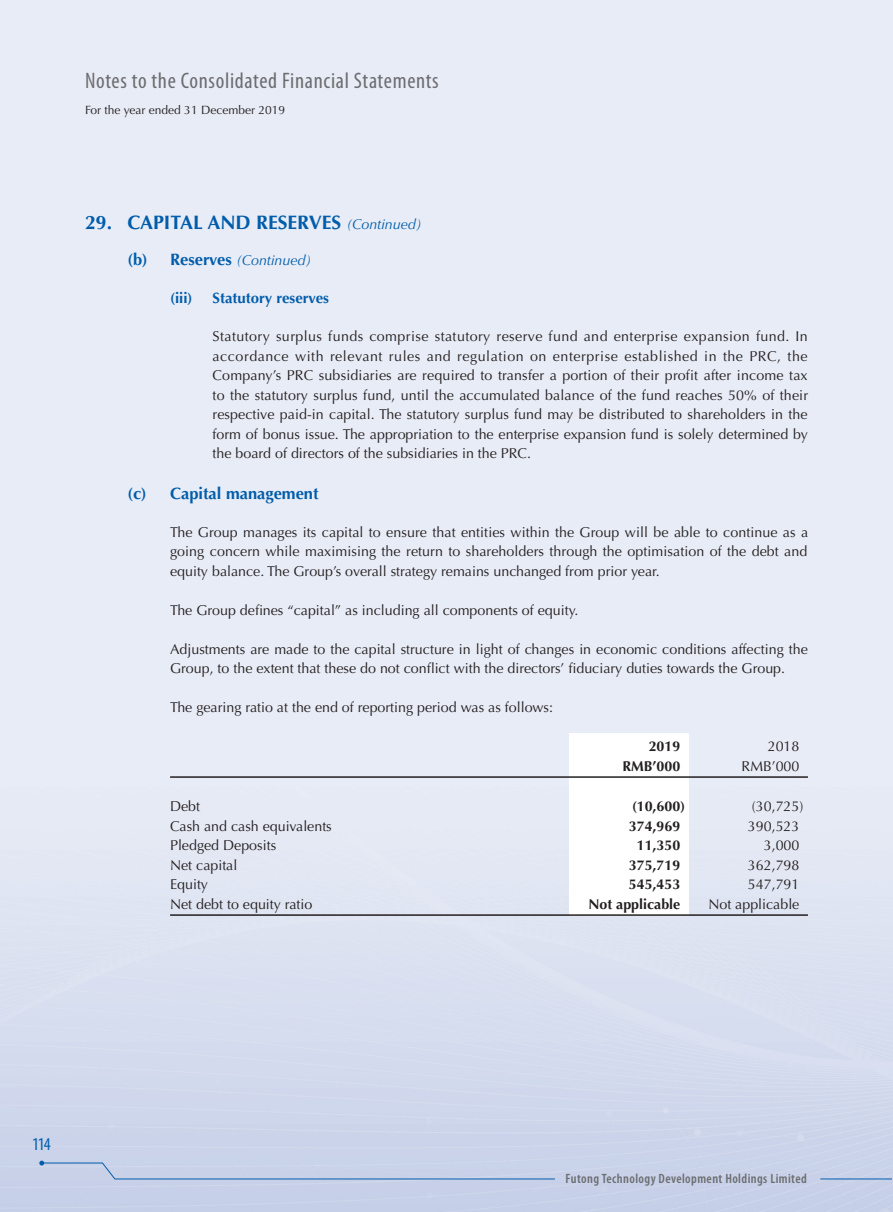
<style>
.page{position:relative;width:893px;height:1212px;background:#fff}
.page>*{position:absolute;margin:0;border:0;box-sizing:border-box;transform-origin:0 0}
.t1{font:condensed 22.5px "Myriad Pro";letter-spacing:.03em;color:#6c6d70}
.t2{font:700 19.5px "Optima LT Std";color:#015dab}
.t3{font:condensed 18px "Myriad Pro";color:#015dab}
.t4{font:700 16.5px "Optima LT Std";color:#015dab}
.t5{font:700 15px "Optima LT Std";color:#015dab}
.t6{font:14.25px/19.5px "Optima LT Std";color:#231f20;text-align:justify}
.t7{font:700 14.25px "Optima LT Std";color:#231f20}
.t8{font:600 condensed 13.5px "Myriad Pro";letter-spacing:.03em;color:#6c6d70}
.t9{font:12px "Optima LT Std";color:#231f20}
.s1{font-weight:400;font-style:italic;font-size:14.25px}
</style>
<div class="page">
<img style="left:0;top:0;width:893px;height:1212px">
<svg style="left:39px;top:1160px;width:517px;height:20px;background:#becbe5"></svg>
<hr style="left:820px;top:1178px;width:72px;height:1px;background:#015dab">
<div style="left:570px;top:733px;width:119px;height:182px;background:#fff"></div>
<hr style="left:170px;top:776px;width:638px;height:2px;background:#231f20">
<hr style="left:170px;top:914px;width:638px;height:2px;background:#231f20">
<h1 class="t1" style="left:85px;top:67px;width:355px">Notes to the Consolidated Financial Statements</h1>
<p class="t9" style="left:85px;top:103px;width:201px">For the year ended 31 December 2019</p>
<h2 class="t2" style="left:85px;top:211px;width:338px">29. CAPITAL AN D RESERVES <span class="s1">(Continued)</span></h2>
<p class="t4" style="left:128px;top:250px;width:185px">(b) Reserves <span class="s1">(Continued)</span></p>
<p class="t5" style="left:170px;top:289px;width:24px">(iii)</p>
<p class="t5" style="left:213px;top:289px;width:118px">Statutory reserves</p>
<p class="t6" style="left:213px;top:327px;width:597px">Statutory surplus funds comprise statutory reserve fund and enterprise expansion fund. In accordance with relevant rules and regulation on enterprise established in the PRC, the Company’s PRC subsidiaries are required to transfer a portion of their profit after income tax to the statutory surplus fund, until the accumulated balance of the fund reaches 50% of their respective paid-in capital. The statutory surplus fund may be distributed to shareholders in the form of bonus issue. The appropriation to the enterprise expansion fund is solely determined by the board of directors of the subsidiaries in the PRC.</p>
<p class="t4" style="left:128px;top:484px;width:193px">(c) Capital management</p>
<p class="t6" style="left:170px;top:522px;width:640px">The Group manages its capital to ensure that entities within the Group will be able to continue as a going concern while maximising the return to shareholders through the optimisation of the debt and equity balance. The Group’s overall strategy remains unchanged from prior year.</p>
<p class="t6" style="left:170px;top:600px;width:410px">The Group defines “capital” as including all components of equity.</p>
<p class="t6" style="left:170px;top:639px;width:639px">Adjustments are made to the capital structure in light of changes in economic conditions affecting the<br>Group, to the extent that these do not conflict with the directors’ fiduciary duties towards the Group.</p>
<p class="t6" style="left:170px;top:698px;width:384px">The gearing ratio at the end of reporting period was as follows:</p>
<p class="t7" style="left:649px;top:738px;width:33px">2019</p>
<p class="t6" style="left:768px;top:737px;width:33px">2018</p>
<p class="t7" style="left:623px;top:757px;width:59px">RMB’000</p>
<p class="t6" style="left:742px;top:756px;width:59px">RMB’000</p>
<p class="t6" style="left:170px;top:797px;width:32px">Debt</p>
<p class="t7" style="left:632px;top:798px;width:55px">(10,600)</p>
<p class="t6" style="left:752px;top:797px;width:53px">(30,725)</p>
<p class="t6" style="left:170px;top:816px;width:163px">Cash and cash equivalents</p>
<p class="t7" style="left:629px;top:817px;width:53px">374,969</p>
<p class="t6" style="left:748px;top:816px;width:53px">390,523</p>
<p class="t6" style="left:170px;top:836px;width:108px">Pledged Deposits</p>
<p class="t7" style="left:637px;top:837px;width:45px">11,350</p>
<p class="t6" style="left:764px;top:836px;width:37px">3,000</p>
<p class="t6" style="left:170px;top:855px;width:69px">Net capital</p>
<p class="t7" style="left:629px;top:856px;width:53px">375,719</p>
<p class="t6" style="left:748px;top:855px;width:53px">362,798</p>
<p class="t6" style="left:170px;top:875px;width:40px">Equity</p>
<p class="t7" style="left:629px;top:876px;width:53px">545,453</p>
<p class="t6" style="left:748px;top:875px;width:53px">547,791</p>
<p class="t6" style="left:170px;top:894px;width:144px">Net debt to equity ratio</p>
<p class="t7" style="left:588px;top:895px;width:93px">Not applicable</p>
<p class="t6" style="left:708px;top:894px;width:93px">Not applicable</p>
<p class="t3" style="left:32px;top:1133px;width:20px">114</p>
<p class="t8" style="left:566px;top:1170px;width:243px">Futong Technology Development Holdings Limited</p>
</div>
